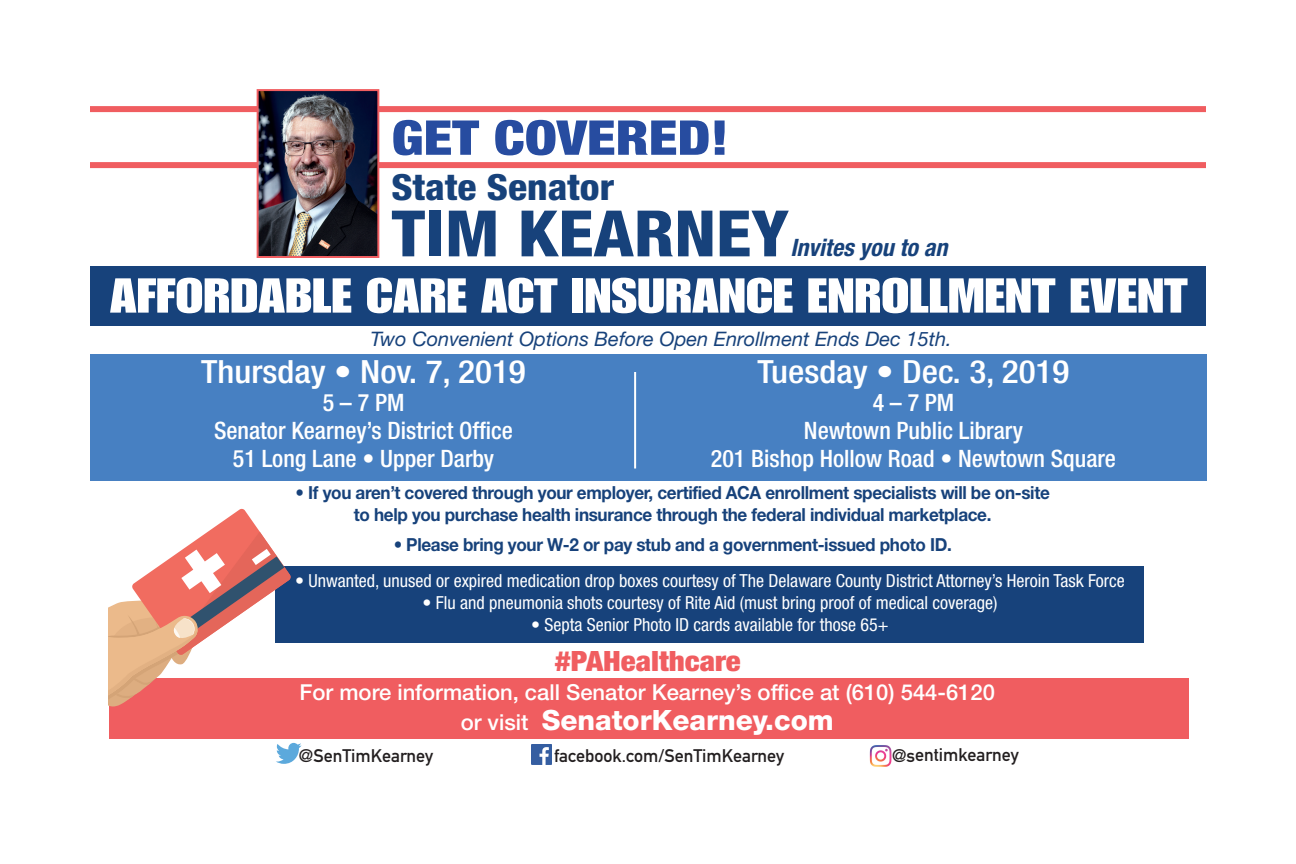
<style>
.page{position:relative;width:1296px;height:864px;background:#fff}
.page>*{position:absolute;margin:0;border:0;box-sizing:border-box;transform-origin:0 0}
.t1{font:800 condensed 64px "Helvetica Neue";color:#17427b;scale:1.1 1}
.t2{font:48px "Impact";color:#fff;scale:1.21 1}
.t3{font:900 condensed 48px "Helvetica Neue";color:#274ca0;scale:1.2 1}
.t4{font:800 condensed 36px "Helvetica Neue";color:#17427b;scale:1.1 1}
.t5{font:500 condensed 32px "Helvetica Neue";color:#fff;scale:1.1 1}
.t6{font:800 28px "Helvetica Neue";color:#fff}
.t7{font:900 condensed 28px "Helvetica Neue";color:#f05d60;scale:1.1 1}
.t8{font:500 condensed 24px/28px "Helvetica Neue";color:#fff;text-align:center}
.t9{font:italic 700 condensed 24px "Helvetica Neue";color:#17427b}
.t10{font:500 22px "Helvetica Neue";color:#fff}
.t11{font:italic 20px "Helvetica Neue";color:#17427b}
.t12{font:condensed 18px "Helvetica Neue";color:#fff}
.t13{font:700 18px/22px "Helvetica Neue";letter-spacing:-.02em;color:#17427b;text-align:center;scale:.95 1}
.t14{font:700 18px "DIN Alternate";color:#231f20}
.s1{font-weight:500;font-size:22px}
</style>
<div class="page">
<div style="left:109px;top:678px;width:1080px;height:61px;background:#f05d60"></div>
<div style="left:90px;top:355px;width:1116px;height:126px;background:#4780c2"></div>
<div style="left:90px;top:266px;width:1116px;height:60px;background:#17427b"></div>
<svg style="left:276px;top:743px;width:26px;height:21px"></svg>
<img style="left:532px;top:745px;width:19px;height:20px">
<img style="left:869px;top:745px;width:23px;height:22px">
<div style="left:90px;top:106px;width:1116px;height:6px;background:#f05d60"></div>
<div style="left:90px;top:162px;width:1116px;height:6px;background:#f05d60"></div>
<img style="left:260px;top:92px;width:116px;height:163px">
<div style="left:257px;top:89px;width:122px;height:169px;border:2px solid #f05d60"></div>
<hr style="left:634px;top:372px;width:2px;height:97px;background:#fff">
<div style="left:276px;top:566px;width:868px;height:77px;background:#17427b"></div>
<svg style="left:109px;top:509px;width:182px;height:198px"></svg>
<h2 class="t3" style="left:391px;top:121px;width:282px">GET COVERED!</h2>
<h3 class="t4" style="left:391px;top:175px;width:204px">State Senator</h3>
<h1 class="t1" style="left:391px;top:211px;width:363px">TIM KEARNEY</h1>
<h3 class="t9" style="left:790px;top:239px;width:159px">Invites you to an</h3>
<h2 class="t2" style="left:110px;top:278px;width:892px">AFFORDABLE CARE ACT INSURANCE ENROLLMENT EVENT</h2>
<p class="t11" style="left:370px;top:332px;width:583px">Two Convenient Options Before Open Enrollment Ends Dec 15th.</p>
<h3 class="t5" style="left:201px;top:360px;width:297px">Thursday • Nov. 7, 2019</h3>
<h3 class="t8" style="left:214px;top:391px;width:300px">5–7PM<br>Senator Kearney’s District Office<br>51 Long Lane • Upper Darby</h3>
<h3 class="t5" style="left:758px;top:360px;width:285px">Tuesday • Dec. 3, 2019</h3>
<h3 class="t8" style="left:711px;top:391px;width:407px">4–7PM<br>Newtown Public Library<br>201 Bishop Hollow Road • Newtown Square</h3>
<p class="t13" style="left:296px;top:483px;width:795px">• If you aren’t covered through your employer, certified ACA enrollment specialists will be on-site to help you purchase health insurance through the federal individual marketplace.</p>
<p class="t13" style="left:394px;top:535px;width:589px">• Please bring your W-2 or pay stub and a government-issued photo ID.</p>
<p class="t12" style="left:295px;top:574px;width:831px">• Unwanted, unused or expired medication drop boxes courtesy of The Delaware County District Attorney’s Heroin Task Force</p>
<p class="t12" style="left:422px;top:596px;width:577px">• Flu and pneumonia shots courtesy of Rite Aid (must bring proof of medical coverage)</p>
<p class="t12" style="left:531px;top:618px;width:359px">• Septa Senior Photo ID cards available for those 65+</p>
<h3 class="t7" style="left:555px;top:651px;width:171px">#PAHealthcare</h3>
<p class="t10" style="left:300px;top:684px;width:697px">For more information, call Senator Kearney’s office at (610) 544-6120</p>
<h3 class="t6" style="left:461px;top:710px;width:375px"><span class="s1">or visit</span> SenatorKearney.com</h3>
<p class="t14" style="left:299px;top:745px;width:136px">@SenTimKearney</p>
<p class="t14" style="left:554px;top:745px;width:232px">facebook.com/SenTimKearney</p>
<p class="t14" style="left:892px;top:745px;width:128px">@sentimkearney</p>
</div>
